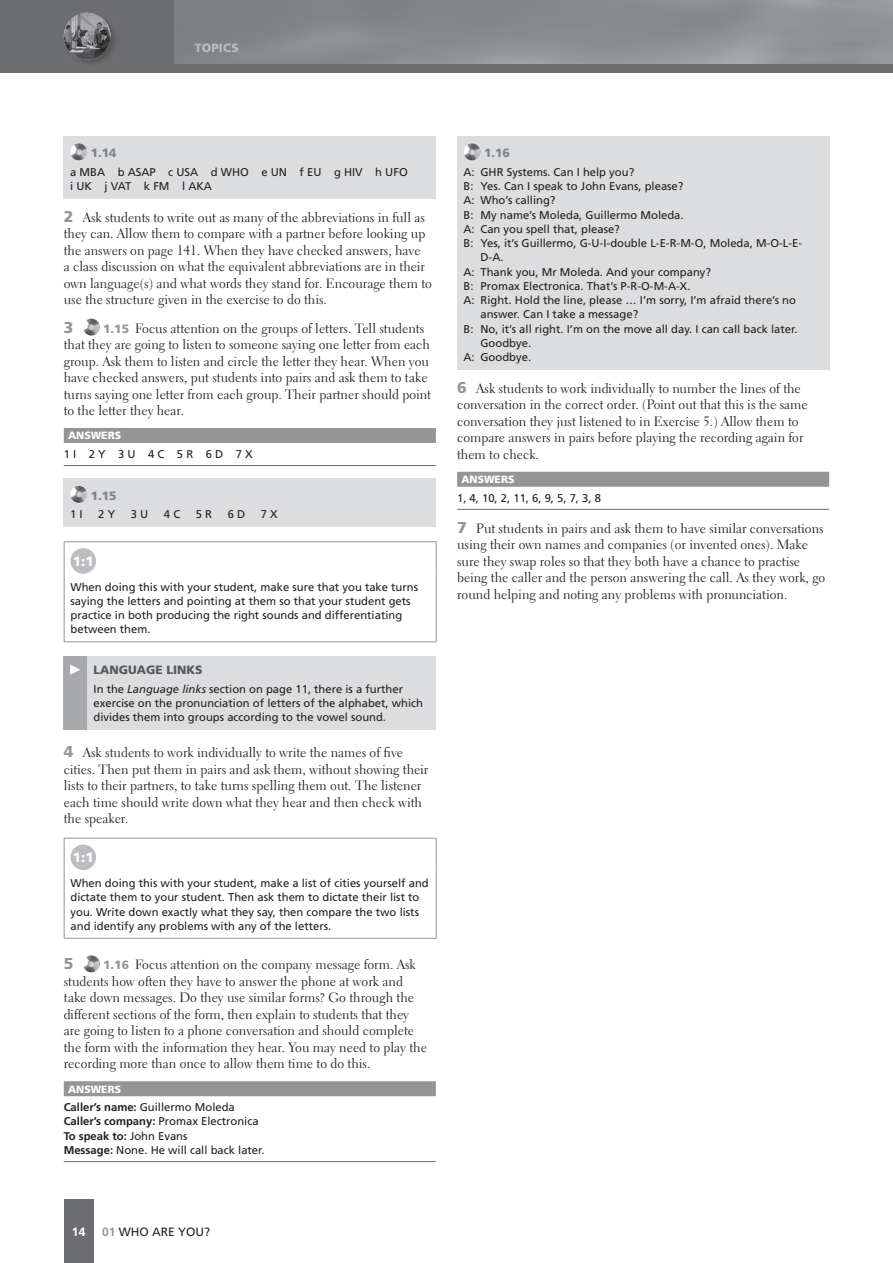
<style>
.page{position:relative;width:893px;height:1263px;background:#fff}
.page>*{position:absolute;margin:0;border:0;box-sizing:border-box;transform-origin:0 0}
.t1{font:900 15.75px "Frutiger LT Std";color:#939598}
.t2{font:13.5px/16.5px "Electra LT Std";color:#231f20}
.t3{font:900 13.5px "Frutiger LT Std";color:#fff}
.t4{font:900 12px "Frutiger LT Std";color:#57585a}
.t5{font:12px "Frutiger LT Std";color:#231f20}
.t6{font:900 12px "Frutiger LT Std";color:#808285}
.t7{font:900 12px "Frutiger LT Std";letter-spacing:.02em;color:#bcbdc0}
.t8{font:700 12px "Frutiger LT Std";color:#fff}
.t9{font:11.25px/14.2px "Frutiger LT Std";color:#231f20}
.t10{font:900 10.5px "Frutiger LT Std";color:#fff}
.s1{font-family:"Frutiger LT Std";font-weight:900;font-size:15.75px;color:#939598}
.s2{font-family:"Frutiger LT Std";font-weight:900;font-size:12px;color:#939598}
.s3{font-style:italic}
.s4{font-weight:700}
.s5{font-weight:700;color:#939598}
</style>
<div class="page">
<div style="left:0;top:0;width:893px;height:72px;background:#6c6d70"></div>
<img style="left:174px;top:0;width:719px;height:64px">
<div style="left:64px;top:1199px;width:30px;height:64px;background:#6c6d70"></div>
<img style="left:63px;top:12px;width:52px;height:51px">
<img style="left:64px;top:13px;width:47px;height:47px;border-radius:23px">
<div style="left:64px;top:428px;width:372px;height:15px;background:#939598"></div>
<hr style="left:64px;top:465px;width:372px;height:1px;background:#6c6d70">
<div style="left:64px;top:1081px;width:372px;height:15px;background:#939598"></div>
<hr style="left:64px;top:1161px;width:372px;height:1px;background:#6c6d70">
<div style="left:64px;top:136px;width:372px;height:63px;background:#dcdddf"></div>
<img style="left:70px;top:143px;width:17px;height:17px;border-radius:9px">
<img style="left:83px;top:319px;width:17px;height:17px;border-radius:9px">
<div style="left:64px;top:479px;width:372px;height:48px;background:#dcdddf"></div>
<img style="left:70px;top:486px;width:17px;height:17px;border-radius:9px">
<hr style="left:64px;top:541px;width:373px;height:1px;background:#939598">
<hr style="left:64px;top:542px;width:1px;height:32px;background:#939598">
<hr style="left:436px;top:542px;width:1px;height:32px;background:#939598">
<hr style="left:64px;top:574px;width:1px;height:67px;background:#939598">
<hr style="left:436px;top:574px;width:1px;height:67px;background:#939598">
<hr style="left:64px;top:641px;width:373px;height:1px;background:#939598">
<div style="left:71px;top:548px;width:25px;height:26px;background:#bcbdc0;border-radius:50%"></div>
<div style="left:64px;top:657px;width:23px;height:73px;background:#a8a9ad"></div>
<div style="left:87px;top:657px;width:349px;height:73px;background:#dcdddf"></div>
<svg style="left:70px;top:665px;width:10px;height:10px"></svg>
<hr style="left:64px;top:838px;width:373px;height:1px;background:#939598">
<hr style="left:64px;top:838px;width:1px;height:32px;background:#939598">
<hr style="left:436px;top:838px;width:1px;height:32px;background:#939598">
<hr style="left:64px;top:870px;width:1px;height:68px;background:#939598">
<hr style="left:436px;top:870px;width:1px;height:68px;background:#939598">
<hr style="left:64px;top:938px;width:373px;height:1px;background:#939598">
<div style="left:71px;top:844px;width:25px;height:26px;background:#bcbdc0;border-radius:50%"></div>
<img style="left:83px;top:955px;width:17px;height:17px;border-radius:9px">
<div style="left:457px;top:472px;width:372px;height:15px;background:#939598"></div>
<hr style="left:457px;top:509px;width:372px;height:1px;background:#6c6d70">
<div style="left:457px;top:136px;width:372px;height:234px;background:#dcdddf"></div>
<img style="left:463px;top:143px;width:17px;height:17px;border-radius:9px">
<p class="t7" style="left:195px;top:40px;width:45px">TOPICS</p>
<p class="t6" style="left:91px;top:146px;width:27px">1.14</p>
<p class="t9" style="left:70px;top:165px;width:339px">a MBA b ASAP c USA d WHO e UN f EU g HIV h UFO i UK j VAT k FM l AKA</p>
<p class="t2" style="left:64px;top:209px;width:370px"><span class="s1">2</span> Ask students to write out as many of the abbreviations in full as they can. Allow them to compare with a partner before looking up the answers on page 141. When they have checked answers, have<br>a class discussion on what the equivalent abbreviations are in their own language(s) and what words they stand for. Encourage them to use the structure given in the exercise to do this.</p>
<p class="t1" style="left:64px;top:318px;width:11px">3</p>
<p class="t2" style="left:64px;top:320px;width:369px;text-indent:40px"><span class="s2">1.15</span> Focus attention on the groups of letters. Tell students that they are going to listen to someone saying one letter from each group. Ask them to listen and circle the letter they hear. When you have checked answers, put students into pairs and ask them to take turns saying one letter from each group. Their partner should point to the letter they hear.</p>
<p class="t10" style="left:68px;top:429px;width:55px">ANSWERS</p>
<p class="t9" style="left:64px;top:447px;width:190px">1 I 2 Y 3 U 4 C 5 R 6 D 7 X</p>
<p class="t6" style="left:91px;top:488px;width:27px">1.15</p>
<p class="t9" style="left:70px;top:507px;width:14px">1 I</p>
<p class="t9" style="left:98px;top:507px;width:18px">2 Y</p>
<p class="t9" style="left:131px;top:507px;width:19px">3 U</p>
<p class="t9" style="left:164px;top:507px;width:18px">4 C</p>
<p class="t9" style="left:196px;top:507px;width:18px">5 R</p>
<p class="t9" style="left:228px;top:507px;width:19px">6 D</p>
<p class="t9" style="left:261px;top:507px;width:18px">7 X</p>
<p class="t3" style="left:73px;top:553px;width:22px">1:1</p>
<p class="t9" style="left:71px;top:580px;width:349px">When doing this with your student, make sure that you take turns saying the letters and pointing at them so that your student gets practice in both producing the right sounds and differentiating between them.</p>
<p class="t4" style="left:94px;top:663px;width:111px">LANGUAGE LINKS</p>
<p class="t9" style="left:94px;top:682px;width:331px">In the <span class="s3">Language links</span> section on page 11, there is a further exercise on the pronunciation of letters of the alphabet, which divides them into groups according to the vowel sound.</p>
<p class="t2" style="left:64px;top:744px;width:366px"><span class="s1">4</span> Ask students to work individually to write the names of five cities. Then put them in pairs and ask them, without showing their lists to their partners, to take turns spelling them out. The listener each time should write down what they hear and then check with the speaker.</p>
<p class="t3" style="left:73px;top:849px;width:22px">1:1</p>
<p class="t9" style="left:71px;top:876px;width:360px">When doing this with your student, make a list of cities yourself and dictate them to your student. Then ask them to dictate their list to you. Write down exactly what they say, then compare the two lists and identify any problems with any of the letters.</p>
<p class="t1" style="left:64px;top:954px;width:11px">5</p>
<p class="t2" style="left:64px;top:956px;width:365px;text-indent:40px"><span class="s2">1.16</span> Focus attention on the company message form. Ask students how often they have to answer the phone at work and take down messages. Do they use similar forms? Go through the different sections of the form, then explain to students that they are going to listen to a phone conversation and should complete the form with the information they hear. You may need to play the recording more than once to allow them time to do this.</p>
<p class="t10" style="left:68px;top:1082px;width:55px">ANSWERS</p>
<p class="t9" style="left:64px;top:1100px;width:202px"><span class="s4">caller’s name:</span> Guillermo Moleda <span class="s4">caller’s company:</span> Promax Electronica <span class="s4">To speak to:</span> John Evans<br><span class="s4">message:</span> None. He will call back later.</p>
<p class="t6" style="left:484px;top:146px;width:27px">1.16</p>
<p class="t9" style="left:463px;top:165px;width:172px">A: GHR Systems. Can I help you?</p>
<p class="t9" style="left:463px;top:179px;width:222px">B: Yes. Can I speak to John Evans, please?</p>
<p class="t9" style="left:463px;top:193px;width:94px">A: Who’s calling?</p>
<p class="t9" style="left:463px;top:208px;width:222px">B: My name’s Moleda, Guillermo Moleda.</p>
<p class="t9" style="left:463px;top:222px;width:158px">A: Can you spell that, please?</p>
<p class="t9" style="left:463px;top:236px;width:340px">B: Yes, it’s Guillermo, G-U-I-double L-E-R-M-O, Moleda, M-O-L-E-</p>
<p class="t9" style="left:480px;top:250px;width:25px">D-A.</p>
<p class="t9" style="left:463px;top:265px;width:249px">A: Thank you, Mr Moleda. And your company?</p>
<p class="t9" style="left:463px;top:279px;width:229px">B: Promax Electronica. That’s P-R-O-M-A-X.</p>
<p class="t9" style="left:463px;top:293px;width:334px">A: Right. Hold the line, please … I’m sorry, I’m afraid there’s no</p>
<p class="t9" style="left:480px;top:307px;width:159px">answer. Can I take a message?</p>
<p class="t9" style="left:463px;top:322px;width:336px">B: No, it’s all right. I’m on the move all day. I can call back later.</p>
<p class="t9" style="left:480px;top:336px;width:52px">Goodbye.</p>
<p class="t9" style="left:463px;top:350px;width:69px">A: Goodbye.</p>
<p class="t2" style="left:457px;top:380px;width:352px"><span class="s1">6</span> Ask students to work individually to number the lines of the conversation in the correct order. (Point out that this is the same conversation they just listened to in Exercise 5.) Allow them to compare answers in pairs before playing the recording again for them to check.</p>
<p class="t10" style="left:461px;top:473px;width:55px">ANSWERS</p>
<p class="t9" style="left:457px;top:490px;width:145px">1, 4, 10, 2, 11, 6, 9, 5, 7, 3, 8</p>
<p class="t2" style="left:457px;top:520px;width:370px"><span class="s1">7</span> Put students in pairs and ask them to have similar conversations using their own names and companies (or invented ones). Make sure they swap roles so that they both have a chance to practise being the caller and the person answering the call. As they work, go round helping and noting any problems with pronunciation.</p>
<p class="t8" style="left:72px;top:1224px;width:15px">14</p>
<p class="t5" style="left:102px;top:1224px;width:110px"><span class="s5">01</span> WHO ARE YOU?</p>
</div>
